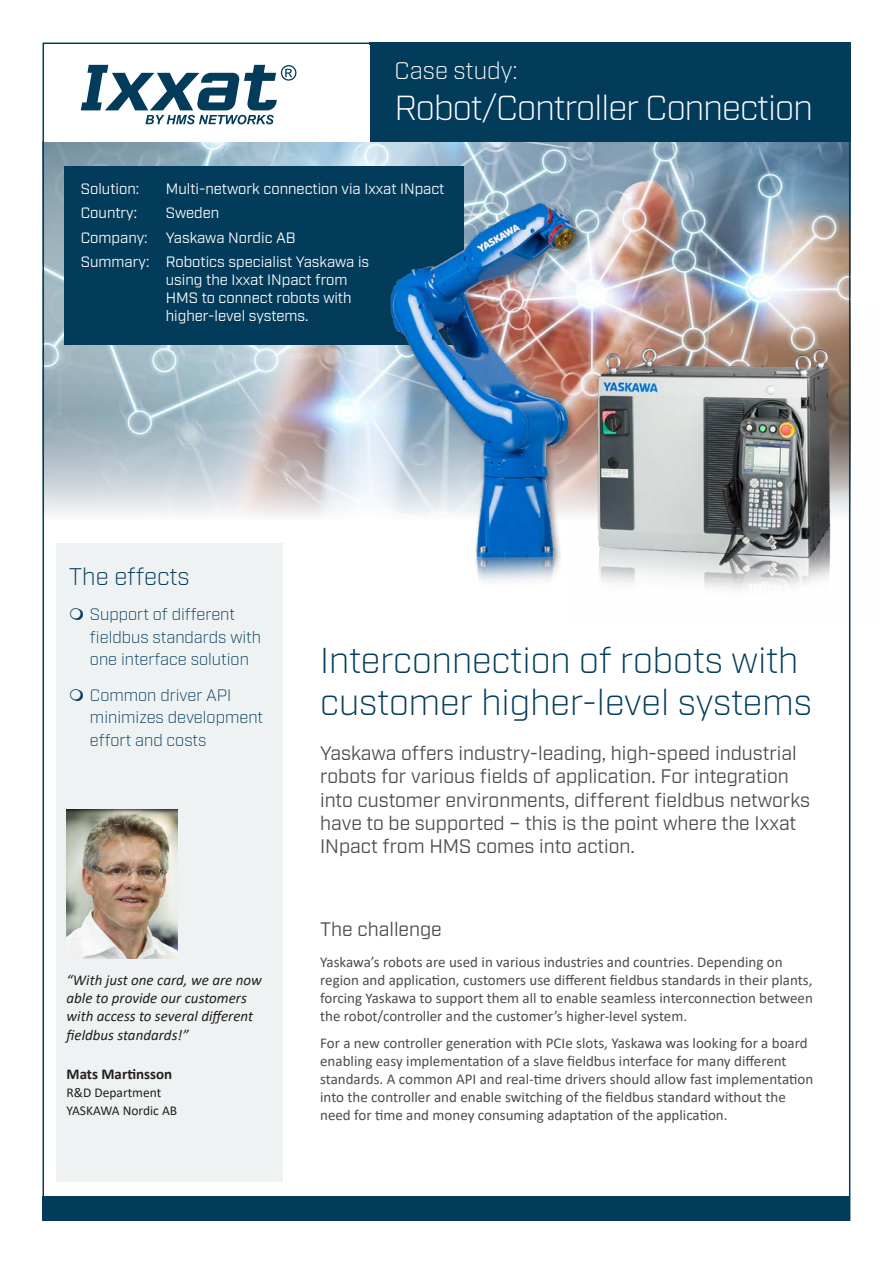
<style>
.page{position:relative;width:893px;height:1263px;background:#fff}
.page>*{position:absolute;margin:0;border:0;box-sizing:border-box;transform-origin:0 0}
.t1{font:300 36px/42px "Industry";color:#033c5b}
.White-SubHeadline{font:300 34.8px "Industry";letter-spacing:-.025em;color:#fff}
.Gray-Box-Title{font:300 24px "Industry";letter-spacing:-.005em;color:#033c5b}
.White-SubHeadline-2{font:300 24px "Industry";color:#fff}
.t2{font:19.5px/23.4px "Industry";color:#4b4c4d}
.Gray-Box-Bullets{font:300 16.5px/22.5px "Industry";color:#033c5b}
.Text{font:15px/18px "Calibri";color:#4b4c4d}
.White-Box-Text{font:15px/18px "Industry";color:#fff}
.Statement{font:italic 15px/18px "Calibri";color:#231f20}
.Statement-Name_Comp{font:700 15px "Calibri";color:#231f20}
.Statement-Position{font:13.5px "Calibri";color:#231f20}
</style>
<div class="page">
<img style="left:46px;top:142px;width:801px;height:375px">
<div style="left:56px;top:544px;width:227px;height:638px;background:#eff2f3"></div>
<div style="left:369px;top:43px;width:481px;height:99px;background:#033c5b"></div>
<div style="left:64px;top:166px;width:399px;height:178px;background:#033c5b"></div>
<svg style="left:81px;top:65px;width:215px;height:59px"></svg>
<img style="left:67px;top:809px;width:111px;height:149px">
<img style="left:594px;top:307px;width:257px;height:311px">
<img style="left:370px;top:184px;width:224px;height:398px">
<div style="left:43px;top:1196px;width:807px;height:24px;background:#033c5b"></div>
<p class="White-SubHeadline-2" style="left:395px;top:56px;width:125px">Case study:</p>
<p class="White-SubHeadline" style="left:395px;top:87px;width:420px">Robot/Controller Connection</p>
<p class="White-Box-Text" style="left:81px;top:180px;width:60px">Solution:</p>
<p class="White-Box-Text" style="left:166px;top:180px;width:280px">Multi-network connection via Ixxat INpact</p>
<p class="White-Box-Text" style="left:81px;top:204px;width:58px">Country:</p>
<p class="White-Box-Text" style="left:166px;top:204px;width:55px">Sweden</p>
<p class="White-Box-Text" style="left:81px;top:229px;width:216px">Company: Yaskawa Nordic AB</p>
<p class="White-Box-Text" style="left:166px;top:253px;width:205px;text-indent:-85px">Summary: Robotics specialist Yaskawa is using the Ixxat INpact from<br>HMS to connect robots with higher-level systems.</p>
<p class="Gray-Box-Title" style="left:69px;top:562px;width:123px">The effects</p>
<p class="Gray-Box-Bullets" style="left:90px;top:603px;width:173px">Support of different fieldbus standards with one interface solution</p>
<p class="Gray-Box-Bullets" style="left:90px;top:684px;width:175px">Common driver API minimizes development effort and costs</p>
<p class="Statement" style="left:67px;top:970px;width:197px">“With just one card, we are now able to provide our customers with access to several different</p>
<p class="Statement" style="left:67px;top:1026px;width:124px">fieldbus standards!”</p>
<p class="Statement-Name_Comp" style="left:67px;top:1064px;width:107px">Mats Martinsson</p>
<p class="Statement-Position" style="left:67px;top:1083px;width:96px">R&amp;D Department</p>
<p class="Statement-Position" style="left:67px;top:1101px;width:112px">YASKAWA Nordic AB</p>
<h1 class="t1" style="left:320px;top:640px;width:493px">Interconnection of robots with customer higher-level systems</h1>
<h2 class="t2" style="left:320px;top:742px;width:491px">Yaskawa offers industry-leading, high-speed industrial robots for various fields of application. For integration into customer environments, different fieldbus networks have to be supported – this is the point where the Ixxat INpact from HMS comes into action.</h2>
<h2 class="t2" style="left:320px;top:918px;width:123px">The challenge</h2>
<p class="Text" style="left:320px;top:953px;width:494px">Yaskawa’s robots are used in various industries and countries. Depending on region and application, customers use different fieldbus standards in their plants, forcing Yaskawa to support them all to enable seamless interconnection between the robot/controller and the customer’s higher-level system.</p>
<p class="Text" style="left:320px;top:1033px;width:494px">For a new controller generation with PCIe slots, Yaskawa was looking for a board enabling easy implementation of a slave fieldbus interface for many different standards. A common API and real-time drivers should allow fast implementation into the controller and enable switching of the fieldbus standard without the need for time and money consuming adaptation of the application.</p>
</div>
